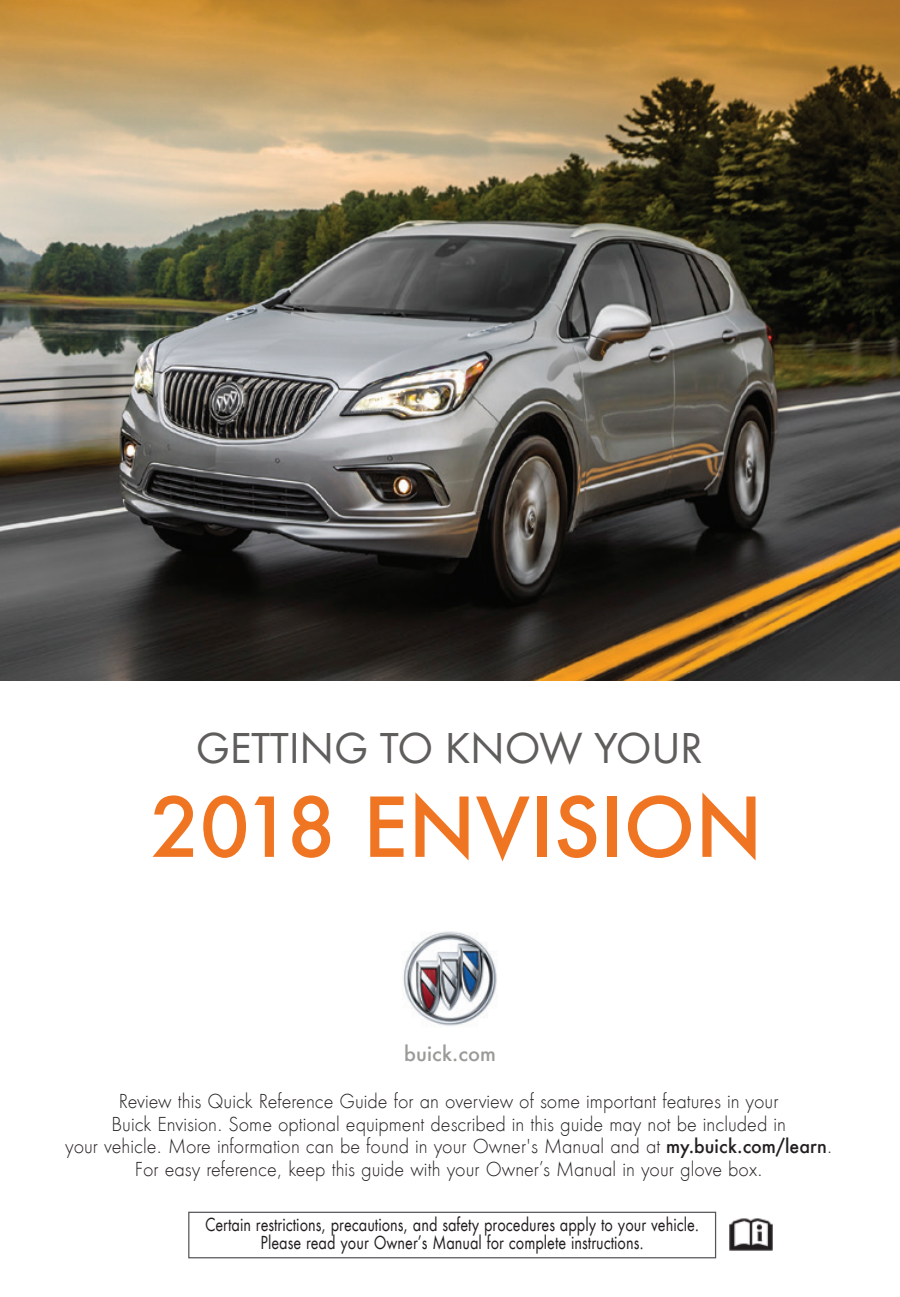
<style>
.page{position:relative;width:900px;height:1297px;background:#fff}
.page>*{position:absolute;margin:0;border:0;box-sizing:border-box;transform-origin:0 0}
.buick_dash_callout_2{font:500 80px "Buick Futura ND";color:#f07523}
.buick_header_in_bar{font:40px "Buick Futura ND";letter-spacing:-.01em;color:#5f5e5c}
.t1{font:500 20px "Buick Futura ND";color:#9a9a97}
._2016_cover_intro{font:300 18.75px/22.5px "Buick Futura ND";color:#231f20;text-align:center;scale:.95 1}
.t2{font:17.5px/17.5px "Buick Futura ND";color:#231f20;text-align:center;scale:.82 1}
.s1{font-weight:500}
</style>
<div class="page">
<img style="left:0;top:0;width:900px;height:680px">
<img style="left:403px;top:931px;width:94px;height:95px">
<div style="left:188px;top:1211px;width:528px;height:46px;border:1px solid #55565a"></div>
<img style="left:729px;top:1218px;width:44px;height:33px">
<p class="buick_header_in_bar" style="left:196px;top:722px;width:509px">GETTING TO KNOW YOUR</p>
<p class="buick_dash_callout_2" style="left:151px;top:773px;width:614px">2018 ENVISION</p>
<p class="t1" style="left:404px;top:1039px;width:93px">buick.com</p>
<p class="_2016_cover_intro" style="left:65px;top:1090px;width:809px">Review this Quick Reference Guide for an overview of some important features in your<br>Buick Envision. Some optional equipment described in this guide may not be included in<br>your vehicle. More information can be found in your Owner's Manual and at <span class="s1">my.buick.com/learn</span>.<br>For easy reference, keep this guide with your Owner’s Manual in your glove box.</p>
<p class="t2" style="left:205px;top:1215px;width:604px">Certain restrictions, precautions, and safety procedures apply to your vehicle.<br>Please read your Owner’s Manual for complete instructions.</p>
</div>
